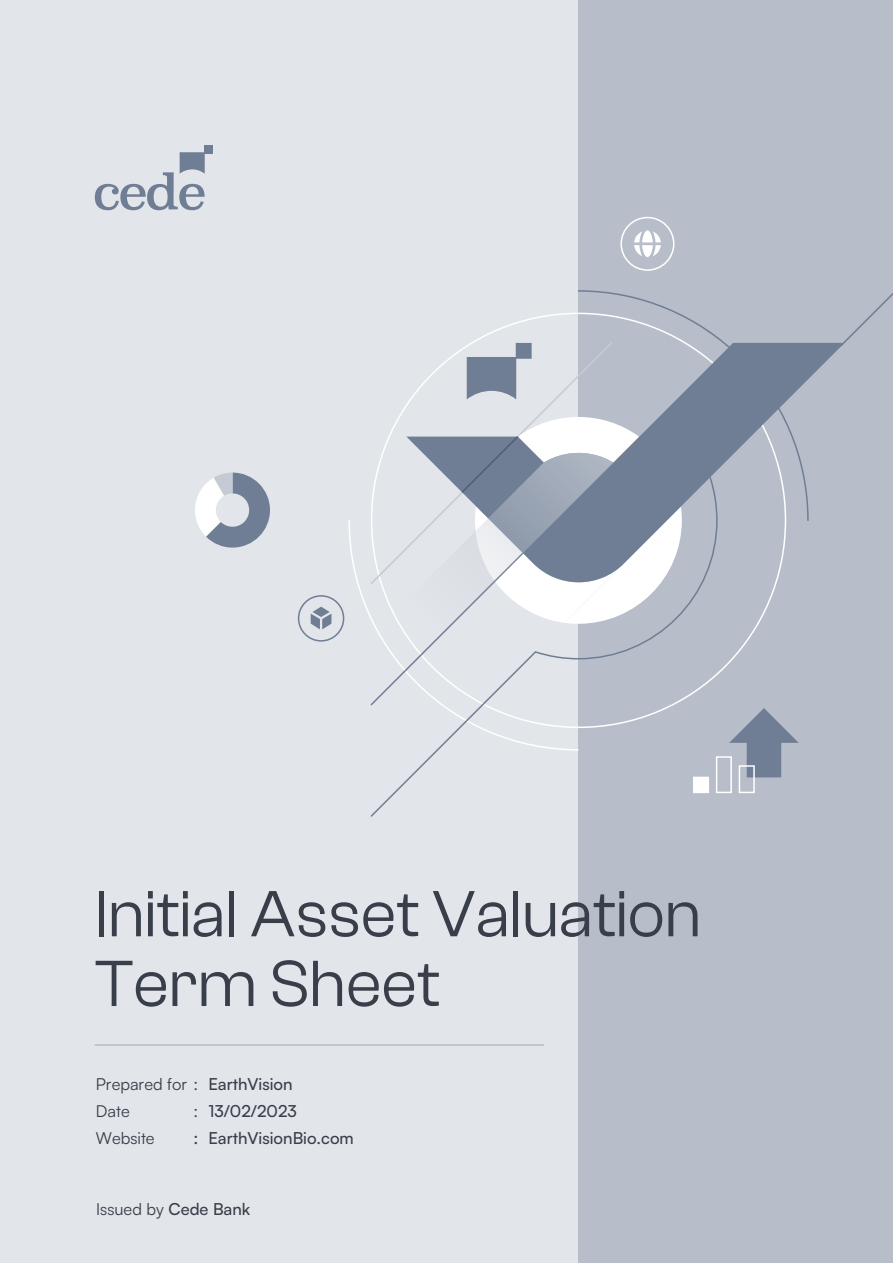
<style>
.page{position:relative;width:893px;height:1263px;background:#fff}
.page>*{position:absolute;margin:0;border:0;box-sizing:border-box;transform-origin:0 0}
.t1{font:67.5px/69.8px "Clash Grotesk";color:#383f4a}
.t2{font:16.5px/27px "Satoshi";color:#383f4a}
.t3{font:500 16.5px "Satoshi";color:#383f4a}
.s1{font-weight:500}
.s2{font-weight:400}
</style>
<div class="page">
<div style="left:0;top:0;width:578px;height:1263px;background:#e2e5ea"></div>
<div style="left:578px;top:0;width:315px;height:1263px;background:#b7bec9"></div>
<svg style="left:95px;top:152px;width:110px;height:58px"></svg>
<div style="left:204px;top:145px;width:8px;height:8px;background:#6f7e94"></div>
<svg style="left:729px;top:708px;width:70px;height:69px"></svg>
<div style="left:739px;top:765px;width:16px;height:28px;border:2px solid #fff"></div>
<div style="left:716px;top:756px;width:16px;height:37px;border:2px solid #fff"></div>
<svg style="left:577px;top:290px;width:148px;height:53px"></svg>
<svg style="left:370px;top:582px;width:348px;height:235px"></svg>
<svg style="left:406px;top:343px;width:433px;height:239px"></svg>
<svg style="left:839px;top:293px;width:54px;height:55px"></svg>
<svg style="left:467px;top:343px;width:65px;height:56px"></svg>
<svg style="left:369px;top:417px;width:313px;height:290px"></svg>
<svg style="left:371px;top:453px;width:242px;height:252px"></svg>
<div style="left:620px;top:217px;width:54px;height:54px;border:2px solid #fff;border-radius:50%"></div>
<svg style="left:634px;top:230px;width:27px;height:27px"></svg>
<div style="left:298px;top:595px;width:46px;height:47px;border:2px solid #6f7e94;border-radius:50%"></div>
<svg style="left:311px;top:607px;width:20px;height:22px"></svg>
<svg style="left:195px;top:473px;width:75px;height:75px"></svg>
<hr style="left:95px;top:1044px;width:449px;height:2px;background:#b7bec9">
<h1 class="t1" style="left:95px;top:878px;width:608px">Initial Asset Valuation<br>Term Sheet</h1>
<p class="t2" style="left:96px;top:1070px;width:198px">Prepared for : <span class="s1">EarthVision<br></span>Date</p>
<p class="t3" style="left:193px;top:1100px;width:105px"><span class="s2">:</span> 13/02/2023</p>
<p class="t2" style="left:96px;top:1124px;width:60px">Website</p>
<p class="t3" style="left:193px;top:1127px;width:162px">: EarthVisionBio.com</p>
<p class="t2" style="left:96px;top:1195px;width:156px">Issued by <span class="s1">Cede Bank</span></p>
</div>
